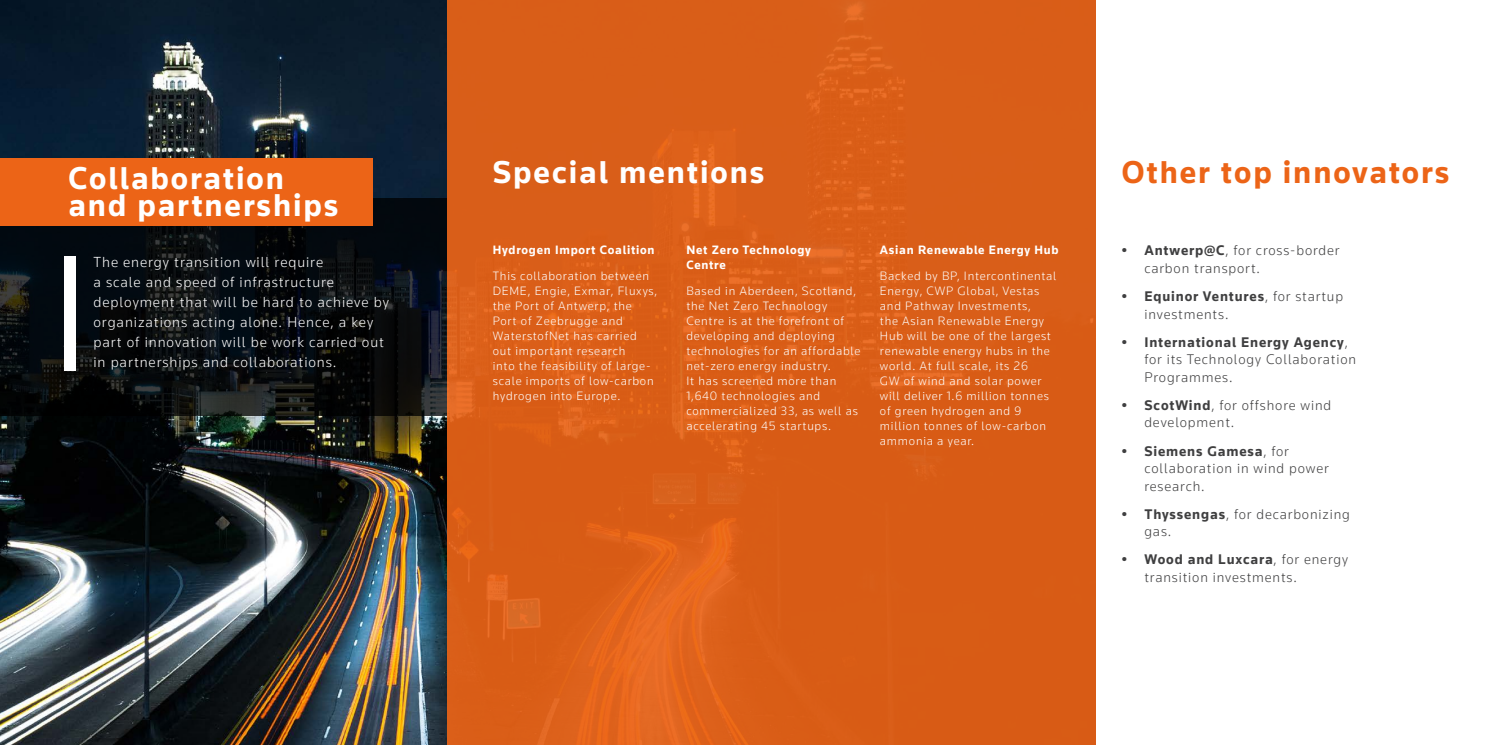
<style>
.page{position:relative;width:1489px;height:745px;background:#fff}
.page>*{position:absolute;margin:0;border:0;box-sizing:border-box;transform-origin:0 0}
.t1{font:700 32.5px/27px "Knowledge 2017";letter-spacing:.06em;color:#fff}
.t2{font:700 32.5px "Knowledge 2017";letter-spacing:.06em;color:#ec6417}
.t3{font:300 15px/20px "Knowledge 2017";letter-spacing:.06em;color:#fff}
.t4{font:300 14.38px/17.5px "Knowledge 2017";letter-spacing:.06em;color:#3f3f40}
.t5{font:300 12.5px/15px "Knowledge 2017";letter-spacing:.06em;color:#fff}
.t6{font:700 12.5px/15px "Knowledge 2017";letter-spacing:.06em;color:#fff}
.s1{font-weight:700}
</style>
<div class="page">
<img style="left:0;top:0;width:446px;height:744px">
<svg style="left:0;top:198px;width:446px;height:218px;background:#0a0d10"></svg>
<div style="left:446px;top:0;width:649px;height:744px;background:#d95e18"></div>
<div style="left:0;top:158px;width:372px;height:67px;background:#ec6417"></div>
<div style="left:64px;top:255px;width:12px;height:115px;background:#fff"></div>
<h1 class="t1" style="left:493px;top:158px;width:273px">Special mentions</h1>
<h1 class="t2" style="left:1121px;top:152px;width:329px">Other top innovators</h1>
<h1 class="t1" style="left:68px;top:164px;width:271px">Collaboration and partnerships</h1>
<p class="t3" style="left:93px;top:252px;width:297px">The energy transition will require<br>a scale and speed of infrastructure deployment that will be hard to achieve by organizations acting alone. Hence, a key part of innovation will be work carried out in partnerships and collaborations.</p>
<p class="t4" style="left:1144px;top:241px;width:197px;text-indent:-22px"><span class="s1">• Antwerp@C</span>, for cross-border carbon transport.</p>
<p class="t6" style="left:880px;top:242px;width:180px">Asian Renewable Energy Hub</p>
<p class="t5" style="left:880px;top:267px;width:178px">Backed by BP, Intercontinental<br>Energy, CWP Global, Vestas and Pathway Investments,<br>the Asian Renewable Energy<br>Hub will be one of the largest renewable energy hubs in the world. At full scale, its 26<br>GW of wind and solar power will deliver 1.6 million tonnes of green hydrogen and 9 million tonnes of low-carbon ammonia a year.</p>
<p class="t6" style="left:493px;top:242px;width:163px">Hydrogen Import Coalition</p>
<p class="t5" style="left:493px;top:267px;width:166px">This collaboration between<br>DEME, Engie, Exmar, Fluxys, the Port of Antwerp, the<br>Port of Zeebrugge and<br>WaterstofNet has carried out important research<br>into the feasibility of large&shy;scale imports of low-carbon hydrogen into Europe.</p>
<p class="t6" style="left:686px;top:242px;width:126px">Net Zero Technology<br>Centre</p>
<p class="t5" style="left:686px;top:282px;width:175px">Based in Aberdeen, Scotland, the Net Zero Technology<br>Centre is at the forefront of developing and deploying technologies for an affordable net-zero energy industry.<br>It has screened more than<br>1,640 technologies and commercialized 33, as well as accelerating 45 startups.</p>
<p class="t4" style="left:1144px;top:287px;width:200px;text-indent:-22px"><span class="s1">• Equinor Ventures</span>, for startup investments.</p>
<p class="t4" style="left:1144px;top:333px;width:213px;text-indent:-22px"><span class="s1">• International Energy Agency</span>, for its Technology Collaboration<br>Programmes.</p>
<p class="t4" style="left:1144px;top:396px;width:188px;text-indent:-22px"><span class="s1">• ScotWind</span>, for offshore wind development.</p>
<p class="t4" style="left:1144px;top:441px;width:186px;text-indent:-22px"><span class="s1">• Siemens Gamesa</span>, for collaboration in wind power research.</p>
<p class="t4" style="left:1144px;top:504px;width:207px;text-indent:-22px"><span class="s1">• Thyssengas</span>, for decarbonizing gas.</p>
<p class="t4" style="left:1144px;top:550px;width:205px;text-indent:-22px"><span class="s1">• Wood and Luxcara</span>, for energy transition investments.</p>
</div>
